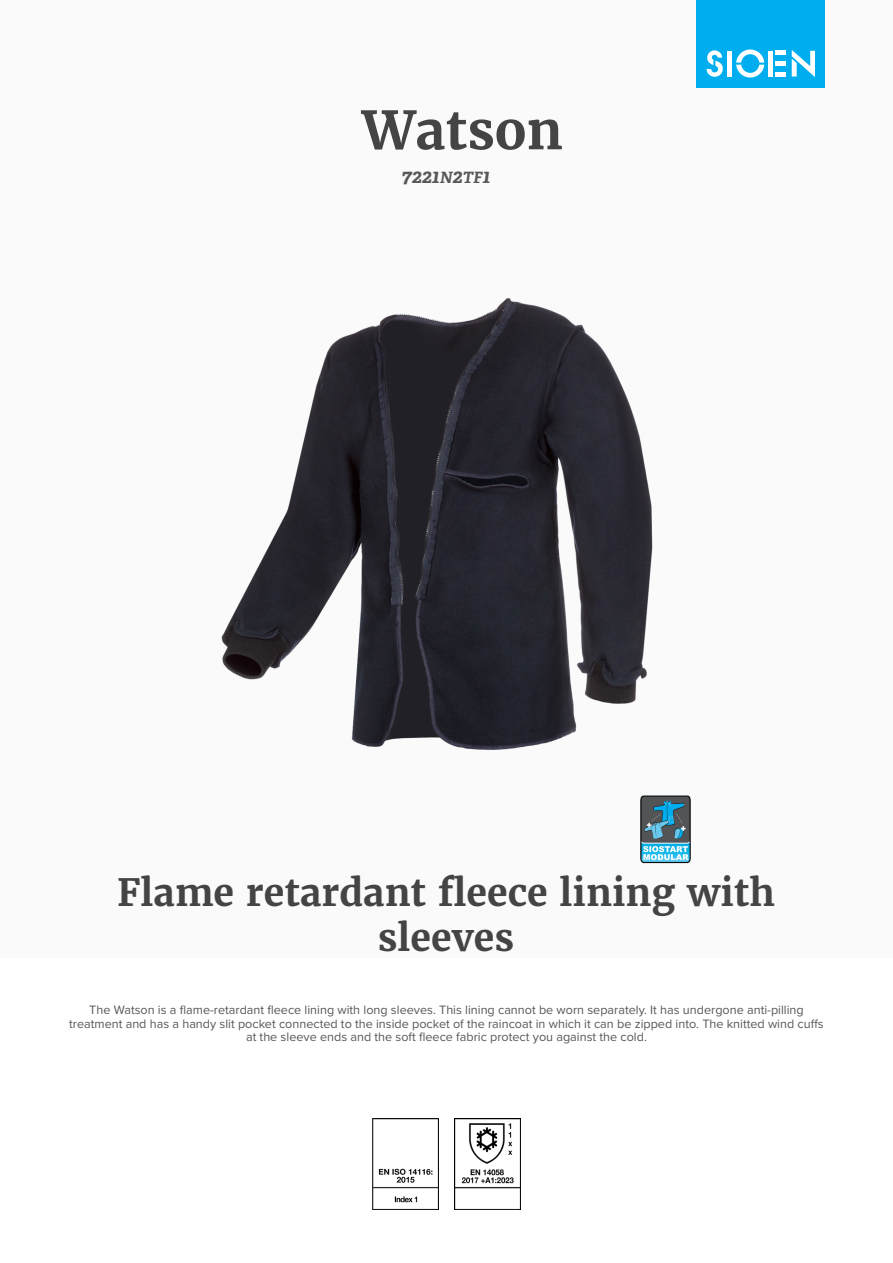
<style>
.page{position:relative;width:893px;height:1263px;background:#fff}
.page>*{position:absolute;margin:0;border:0;box-sizing:border-box;transform-origin:0 0}
.product_name{font:700 52.5px "Merriweather";color:#444}
.product_h2{font:700 37.5px/45px "Merriweather";color:#444;text-align:center}
.product_ref{font:italic 700 19.5px "Adelle";color:#57585a}
.product_description{font:12.6px/13.6px "Proxima Nova";color:#57585a;text-align:center}
.s1{font-size:15.6px}
</style>
<div class="page">
<div style="left:0;top:0;width:893px;height:957px;background:#fafafa"></div>
<div style="left:697px;top:0;width:128px;height:88px;background:#00aeef"></div>
<svg style="left:707px;top:50px;width:16px;height:27px"></svg>
<svg style="left:736px;top:50px;width:28px;height:28px"></svg>
<div style="left:727px;top:51px;width:5px;height:26px;background:#fff"></div>
<div style="left:768px;top:51px;width:5px;height:26px;background:#fff"></div>
<div style="left:775px;top:72px;width:11px;height:5px;background:#fff"></div>
<div style="left:775px;top:61px;width:11px;height:5px;background:#fff"></div>
<hr style="left:775px;top:51px;width:11px;height:4px;background:#fff">
<svg style="left:792px;top:50px;width:23px;height:27px"></svg>
<img style="left:688px;top:795px;width:3px;height:68px">
<img style="left:372px;top:1118px;width:67px;height:92px">
<img style="left:454px;top:1118px;width:67px;height:92px">
<img style="left:221px;top:298px;width:467px;height:566px">
<p class="product_name" style="left:362px;top:97px;width:202px">Watson</p>
<p class="product_ref" style="left:402px;top:164px;width:90px">7221<span class="s1">N</span>2<span class="s1">TF</span>1</p>
<p class="product_h2" style="left:117px;top:869px;width:659px">Flame retardant fleece lining with sleeves</p>
<p class="product_description" style="left:69px;top:1002px;width:756px">The Watson is a flame-retardant fleece lining with long sleeves. This lining cannot be worn separately. It has undergone anti-pilling treatment and has a handy slit pocket connected to the inside pocket of the raincoat in which it can be zipped into. The knitted wind cuffs at the sleeve ends and the soft fleece fabric protect you against the cold.</p>
</div>
